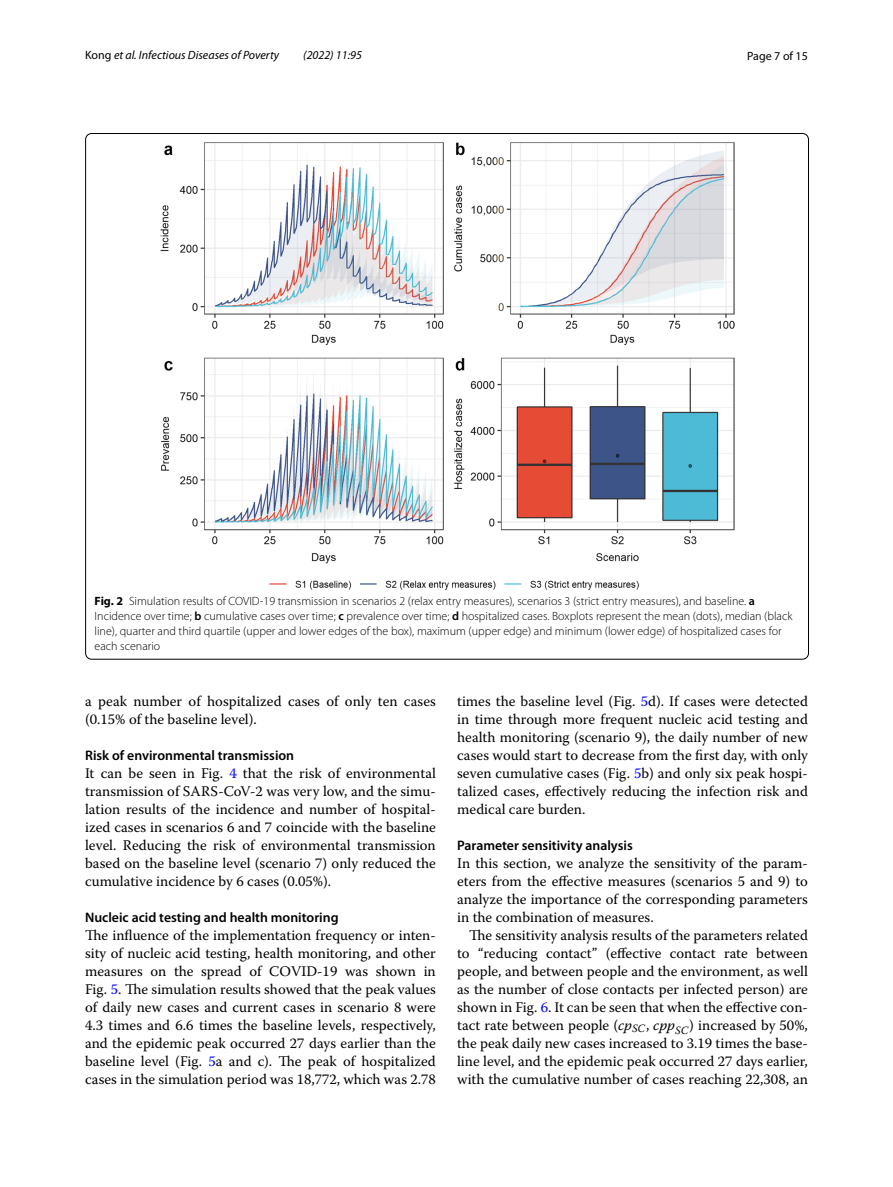
<style>
.page{position:relative;width:893px;height:1187px;background:#fff}
.page>*{position:absolute;margin:0;border:0;box-sizing:border-box;transform-origin:0 0}
.t1{font:14.7px/18px "Warnock Pro";color:#000;text-align:justify}
.t2{font:600 13.8px "Myriad Pro";color:#000}
.t3{font:300 12px/15px "Myriad Pro";color:#000}
.t4{font:italic 12px "Myriad Pro";color:#000}
.t5{font:12px "Myriad Pro";color:#000}
.s1{font-style:normal}
.s2{font-weight:700}
.s3{font-weight:600}
.s4{color:#00f}
.s5{font-family:"Warnock Pro It 43"}
.s6{font-family:"Warnock Pro It 44"}
</style>
<div class="page">
<img style="left:160px;top:142px;width:574px;height:448px">
<p class="t4" style="left:85px;top:48px;width:196px"><span class="s1">Kong</span> et al. Infectious Diseases of Poverty</p>
<p class="t4" style="left:303px;top:48px;width:60px">(2022) 11:95</p>
<p class="t5" style="left:747px;top:48px;width:62px">Page 7 of 15</p>
<p class="t3" style="left:95px;top:593px;width:699px"><span class="s2">Fig. 2</span> Simulation results of COVID-19 transmission in scenarios 2 (relax entry measures), scenarios 3 (strict entry measures), and baseline. <span class="s3">a </span>Incidence over time; <span class="s3">b</span> cumulative cases over time; <span class="s3">c</span> prevalence over time; <span class="s3">d</span> hospitalized cases. Boxplots represent the mean (dots), median (black line), quarter and third quartile (upper and lower edges of the box), maximum (upper edge) and minimum (lower edge) of hospitalized cases for each scenario</p>
<p class="t1" style="left:85px;top:691px;width:352px">a peak number of hospitalized cases of only ten cases (0.15% of the baseline level).</p>
<p class="t2" style="left:85px;top:746px;width:211px">Risk of environmental transmission</p>
<p class="t1" style="left:85px;top:763px;width:352px">It can be seen in Fig. <span class="s4">4</span> that the risk of environmental transmission of SARS-CoV-2 was very low, and the simu&shy;lation results of the incidence and number of hospital&shy;ized cases in scenarios 6 and 7 coincide with the baseline level. Reducing the risk of environmental transmission based on the baseline level (scenario 7) only reduced the cumulative incidence by 6 cases (0.05%).</p>
<p class="t2" style="left:85px;top:908px;width:255px">Nucleic acid testing and health monitoring</p>
<p class="t1" style="left:85px;top:925px;width:352px">The influence of the implementation frequency or inten&shy;sity of nucleic acid testing, health monitoring, and other measures on the spread of COVID-19 was shown in Fig. <span class="s4">5</span>. The simulation results showed that the peak values of daily new cases and current cases in scenario 8 were 4.3 times and 6.6 times the baseline levels, respectively, and the epidemic peak occurred 27 days earlier than the baseline level (Fig. <span class="s4">5</span>a and c). The peak of hospitalized cases in the simulation period was 18,772, which was 2.78</p>
<p class="t1" style="left:457px;top:691px;width:352px">times the baseline level (Fig. <span class="s4">5</span>d). If cases were detected in time through more frequent nucleic acid testing and health monitoring (scenario 9), the daily number of new cases would start to decrease from the first day, with only seven cumulative cases (Fig. <span class="s4">5</span>b) and only six peak hospi&shy;talized cases, effectively reducing the infection risk and medical care burden.</p>
<p class="t2" style="left:457px;top:836px;width:177px">Parameter sensitivity analysis</p>
<p class="t1" style="left:457px;top:853px;width:352px">In this section, we analyze the sensitivity of the param&shy;eters from the effective measures (scenarios 5 and 9) to analyze the importance of the corresponding parameters in the combination of measures.</p>
<p class="t1" style="left:457px;top:925px;width:352px;text-indent:12px">The sensitivity analysis results of the parameters related to “reducing contact” (effective contact rate between people, and between people and the environment, as well as the number of close contacts per infected person) are shown in Fig. <span class="s4">6</span>. It can be seen that when the effective con&shy;tact rate between people (<span class="s5">cp</span><sub>SC</sub>, <span class="s6">cpp</span><sub>SC</sub>) increased by 50%, the peak daily new cases increased to 3.19 times the base&shy;line level, and the epidemic peak occurred 27 days earlier, with the cumulative number of cases reaching 22,308, an</p>
</div>
